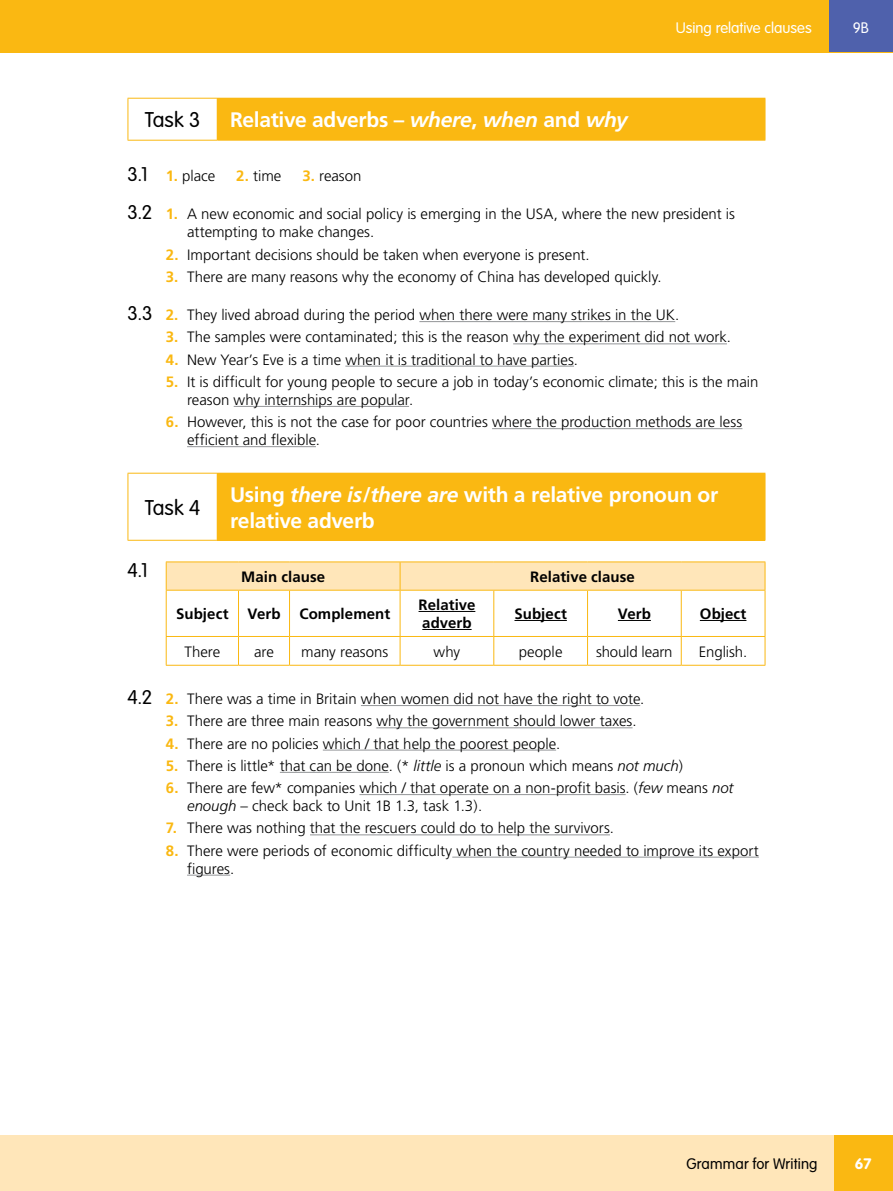
<style>
.page{position:relative;width:893px;height:1191px;background:#fff}
.page>*{position:absolute;margin:0;border:0;box-sizing:border-box;transform-origin:0 0}
.t1{font:700 21px/25.2px "Frutiger";letter-spacing:-.015em;color:#fff}
.t2{font:300 21px "VAG Rounded";color:#000}
.t3{font:300 19.5px "VAG Rounded";color:#000}
.t4{font:300 15px/18px "Frutiger";color:#000}
.t5{font:700 15px/18px "Frutiger";letter-spacing:.005em;color:#000}
.t6{font:300 15px "VAG Rounded";color:#fff}
.t7{font:300 15px "VAG Rounded";letter-spacing:.01em;color:#000}
.t8{font:700 15px "VAG Rounded";color:#fff}
.s1{font-style:italic}
.s2{font-family:"VAG Rounded";font-size:19.5px}
.s3{font-weight:700;color:#fab812}
</style>
<div class="page">
<div style="left:0;top:1135px;width:842px;height:56px;background:#ffe6b9"></div>
<div style="left:834px;top:1135px;width:59px;height:56px;background:#fab812"></div>
<div style="left:0;top:0;width:893px;height:52px;background:#fab812"></div>
<div style="left:829px;top:0;width:64px;height:52px;background:#4f61ac"></div>
<hr style="left:419px;top:321px;width:256px;height:1px;background:#939598">
<hr style="left:513px;top:343px;width:214px;height:1px;background:#939598">
<hr style="left:345px;top:366px;width:229px;height:1px;background:#939598">
<hr style="left:234px;top:406px;width:175px;height:1px;background:#939598">
<hr style="left:492px;top:428px;width:250px;height:1px;background:#939598">
<hr style="left:187px;top:446px;width:129px;height:1px;background:#939598">
<hr style="left:361px;top:705px;width:279px;height:1px;background:#939598">
<hr style="left:376px;top:727px;width:257px;height:1px;background:#939598">
<hr style="left:323px;top:749px;width:233px;height:1px;background:#939598">
<hr style="left:280px;top:772px;width:109px;height:1px;background:#939598">
<hr style="left:359px;top:794px;width:267px;height:1px;background:#939598">
<hr style="left:310px;top:834px;width:300px;height:1px;background:#939598">
<hr style="left:452px;top:856px;width:307px;height:1px;background:#939598">
<hr style="left:187px;top:874px;width:43px;height:1px;background:#939598">
<div style="left:217px;top:98px;width:548px;height:42px;background:#fab812"></div>
<hr style="left:128px;top:98px;width:89px;height:1px;background:#fab812">
<hr style="left:128px;top:99px;width:1px;height:41px;background:#fab812">
<hr style="left:765px;top:99px;width:1px;height:41px;background:#fab812">
<hr style="left:128px;top:140px;width:89px;height:1px;background:#fab812">
<hr style="left:217px;top:140px;width:548px;height:1px;background:#fab812">
<div style="left:217px;top:473px;width:548px;height:67px;background:#fab812"></div>
<hr style="left:128px;top:473px;width:89px;height:1px;background:#fab812">
<hr style="left:128px;top:473px;width:1px;height:67px;background:#fab812">
<hr style="left:765px;top:473px;width:1px;height:67px;background:#fab812">
<hr style="left:128px;top:540px;width:89px;height:1px;background:#fab812">
<hr style="left:217px;top:540px;width:548px;height:1px;background:#fab812">
<svg style="left:167px;top:591px;width:598px;height:74px"></svg>
<hr style="left:166px;top:561px;width:72px;height:1px;background:#fab812">
<hr style="left:238px;top:561px;width:52px;height:1px;background:#fab812">
<hr style="left:290px;top:561px;width:110px;height:1px;background:#fab812">
<hr style="left:400px;top:561px;width:94px;height:1px;background:#fab812">
<hr style="left:494px;top:561px;width:93px;height:1px;background:#fab812">
<hr style="left:587px;top:561px;width:94px;height:1px;background:#fab812">
<hr style="left:681px;top:561px;width:84px;height:1px;background:#fab812">
<svg style="left:166px;top:562px;width:600px;height:28px;background:#fee4b3"></svg>
<hr style="left:238px;top:590px;width:1px;height:46px;background:#fab812">
<hr style="left:289px;top:590px;width:1px;height:46px;background:#fab812">
<hr style="left:400px;top:590px;width:1px;height:46px;background:#fab812">
<hr style="left:493px;top:590px;width:1px;height:46px;background:#fab812">
<hr style="left:587px;top:590px;width:1px;height:46px;background:#fab812">
<hr style="left:681px;top:590px;width:1px;height:46px;background:#fab812">
<svg style="left:166px;top:637px;width:1px;height:28px"></svg>
<svg style="left:238px;top:637px;width:1px;height:28px"></svg>
<svg style="left:289px;top:637px;width:1px;height:28px"></svg>
<svg style="left:400px;top:637px;width:1px;height:28px"></svg>
<svg style="left:493px;top:637px;width:1px;height:28px"></svg>
<svg style="left:587px;top:637px;width:1px;height:28px"></svg>
<svg style="left:681px;top:637px;width:1px;height:28px"></svg>
<svg style="left:765px;top:637px;width:1px;height:28px"></svg>
<hr style="left:166px;top:665px;width:72px;height:1px;background:#fab812">
<hr style="left:238px;top:665px;width:52px;height:1px;background:#fab812">
<hr style="left:290px;top:665px;width:110px;height:1px;background:#fab812">
<hr style="left:400px;top:665px;width:94px;height:1px;background:#fab812">
<hr style="left:494px;top:665px;width:93px;height:1px;background:#fab812">
<hr style="left:587px;top:665px;width:94px;height:1px;background:#fab812">
<hr style="left:681px;top:665px;width:84px;height:1px;background:#fab812">
<hr style="left:166px;top:590px;width:72px;height:1px;background:#fab812">
<hr style="left:166px;top:590px;width:1px;height:46px;background:#fab812">
<hr style="left:238px;top:590px;width:52px;height:1px;background:#fab812">
<hr style="left:290px;top:590px;width:110px;height:1px;background:#fab812">
<hr style="left:400px;top:590px;width:94px;height:1px;background:#fab812">
<hr style="left:494px;top:590px;width:93px;height:1px;background:#fab812">
<hr style="left:587px;top:590px;width:94px;height:1px;background:#fab812">
<hr style="left:681px;top:590px;width:84px;height:1px;background:#fab812">
<hr style="left:765px;top:590px;width:1px;height:46px;background:#fab812">
<hr style="left:166px;top:636px;width:72px;height:1px;background:#fab812">
<hr style="left:238px;top:636px;width:52px;height:1px;background:#fab812">
<hr style="left:290px;top:636px;width:110px;height:1px;background:#fab812">
<hr style="left:400px;top:636px;width:94px;height:1px;background:#fab812">
<hr style="left:494px;top:636px;width:93px;height:1px;background:#fab812">
<hr style="left:587px;top:636px;width:94px;height:1px;background:#fab812">
<hr style="left:681px;top:636px;width:84px;height:1px;background:#fab812">
<hr style="left:419px;top:611px;width:56px;height:1px;background:#000">
<hr style="left:422px;top:629px;width:50px;height:1px;background:#000">
<hr style="left:514px;top:620px;width:53px;height:1px;background:#000">
<hr style="left:618px;top:620px;width:33px;height:1px;background:#000">
<hr style="left:700px;top:620px;width:46px;height:1px;background:#000">
<p class="t6" style="left:676px;top:20px;width:137px">Using relative clauses</p>
<p class="t6" style="left:853px;top:19px;width:18px">9B</p>
<h1 class="t2" style="left:145px;top:108px;width:57px">Task 3</h1>
<h1 class="t1" style="left:230px;top:107px;width:399px">Relative adverbs – <span class="s1">where</span>, <span class="s1">when</span> and <span class="s1">why</span></h1>
<p class="t4" style="left:128px;top:167px;width:89px"><span class="s2">3.1</span> <span class="s3">1.</span> place</p>
<p class="t4" style="left:236px;top:167px;width:47px"><span class="s3">2.</span> time</p>
<p class="t4" style="left:302px;top:167px;width:61px"><span class="s3">3.</span> reason</p>
<p class="t4" style="left:187px;top:205px;width:549px;text-indent:-60px"><span class="s2">3.2</span> <span class="s3">1.</span> A new economic and social policy is emerging in the USA, where the new president is attempting to make changes.</p>
<p class="t4" style="left:166px;top:245px;width:425px"><span class="s3">2.</span> Important decisions should be taken when everyone is present.</p>
<p class="t4" style="left:166px;top:268px;width:497px"><span class="s3">3.</span> There are many reasons why the economy of China has developed quickly.</p>
<p class="t4" style="left:128px;top:306px;width:553px"><span class="s2">3.3</span> <span class="s3">2.</span> They lived abroad during the period when there were many strikes in the UK.</p>
<p class="t4" style="left:166px;top:328px;width:567px"><span class="s3">3.</span> The samples were contaminated; this is the reason why the experiment did not work.</p>
<p class="t4" style="left:166px;top:351px;width:414px"><span class="s3">4.</span> New Year’s Eve is a time when it is traditional to have parties.</p>
<p class="t4" style="left:187px;top:373px;width:573px;text-indent:-21px"><span class="s3">5.</span> It is difficult for young people to secure a job in today’s economic climate; this is the main reason why internships are popular.</p>
<p class="t4" style="left:187px;top:413px;width:557px;text-indent:-21px"><span class="s3">6.</span> However, this is not the case for poor countries where the production methods are less efficient and flexible.</p>
<h1 class="t2" style="left:145px;top:495px;width:57px">Task 4</h1>
<h1 class="t1" style="left:230px;top:482px;width:490px">Using <span class="s1">there is</span>/<span class="s1">there are</span> with a relative pronoun or relative adverb</h1>
<h2 class="t3" style="left:128px;top:559px;width:22px">4.1</h2>
<p class="t5" style="left:241px;top:567px;width:85px">Main clause</p>
<p class="t5" style="left:530px;top:567px;width:106px">Relative clause</p>
<p class="t5" style="left:176px;top:605px;width:54px">Subject</p>
<p class="t5" style="left:247px;top:605px;width:35px">Verb</p>
<p class="t5" style="left:299px;top:605px;width:92px">Complement</p>
<p class="t5" style="left:419px;top:596px;width:58px">Relative adverb</p>
<p class="t5" style="left:514px;top:605px;width:54px">Subject</p>
<p class="t5" style="left:618px;top:605px;width:35px">Verb</p>
<p class="t5" style="left:700px;top:605px;width:48px">Object</p>
<p class="t4" style="left:184px;top:643px;width:37px">There</p>
<p class="t4" style="left:254px;top:643px;width:21px">are</p>
<p class="t4" style="left:301px;top:643px;width:88px">many reasons</p>
<p class="t4" style="left:434px;top:643px;width:28px">why</p>
<p class="t4" style="left:519px;top:643px;width:45px">people</p>
<p class="t4" style="left:596px;top:643px;width:78px">should learn</p>
<p class="t4" style="left:699px;top:643px;width:50px">English.</p>
<p class="t4" style="left:128px;top:690px;width:518px"><span class="s2">4.2</span> <span class="s3">2.</span> There was a time in Britain when women did not have the right to vote.</p>
<p class="t4" style="left:166px;top:712px;width:472px"><span class="s3">3.</span> There are three main reasons why the government should lower taxes.</p>
<p class="t4" style="left:166px;top:734px;width:396px"><span class="s3">4.</span> There are no policies which / that help the poorest people.</p>
<p class="t4" style="left:166px;top:757px;width:519px"><span class="s3">5.</span> There is little* that can be done. (* <span class="s1">little</span> is a pronoun which means <span class="s1">not much</span>)</p>
<p class="t4" style="left:187px;top:779px;width:548px;text-indent:-21px"><span class="s3">6.</span> There are few* companies which / that operate on a non-profit basis. (<span class="s1">few</span> means <span class="s1">not enough</span> – check back to Unit 1B 1.3, task 1.3).</p>
<p class="t4" style="left:166px;top:819px;width:450px"><span class="s3">7.</span> There was nothing that the rescuers could do to help the survivors.</p>
<p class="t4" style="left:187px;top:841px;width:573px;text-indent:-21px"><span class="s3">8.</span> There were periods of economic difficulty when the country needed to improve its export figures.</p>
<p class="t7" style="left:687px;top:1155px;width:132px">Grammar for Writing</p>
<p class="t8" style="left:855px;top:1154px;width:18px">67</p>
</div>
